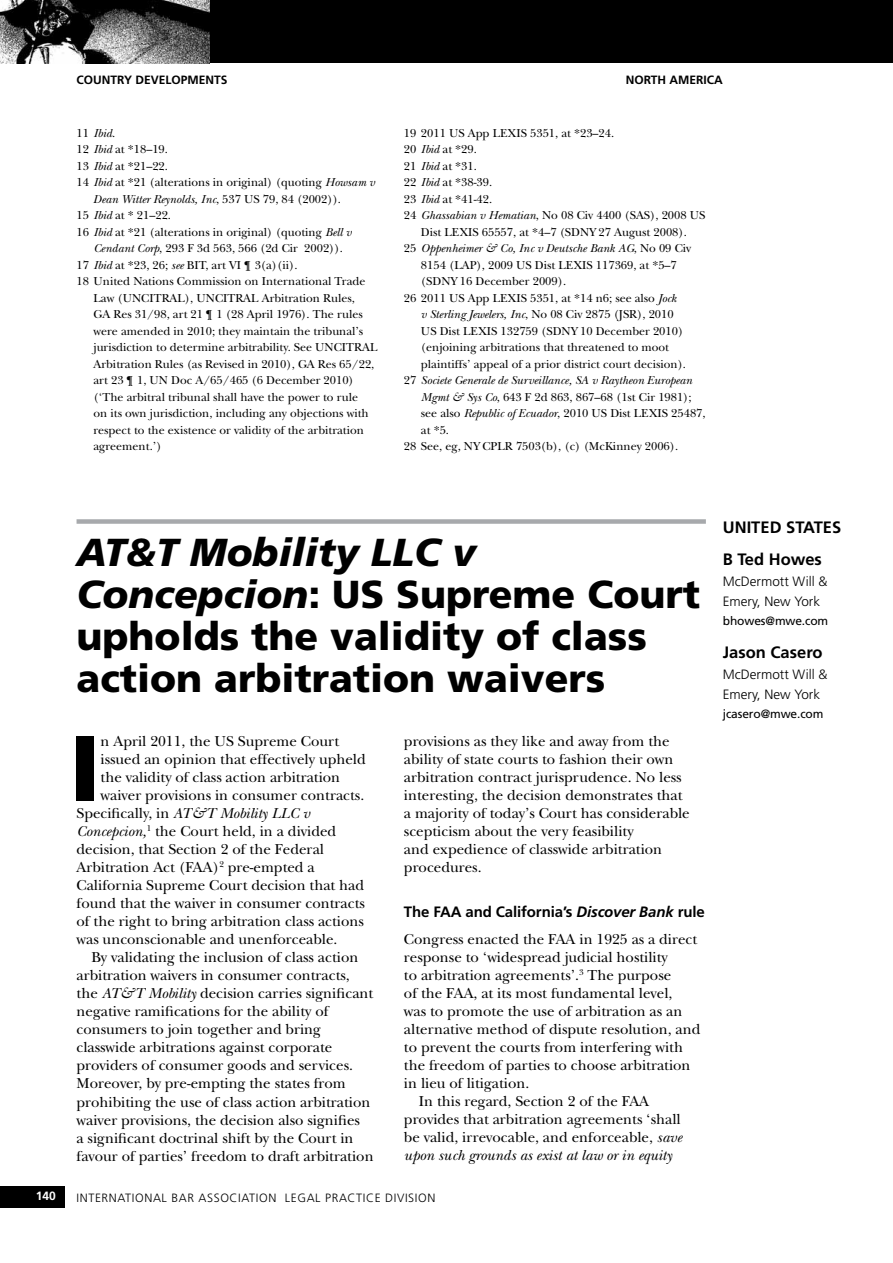
<style>
.page{position:relative;width:893px;height:1263px;background:#fff}
.page>*{position:absolute;margin:0;border:0;box-sizing:border-box;transform-origin:0 0}
.t1{font:900 92.4px "Frutiger";color:#000}
.t2{font:900 39px/42px "Frutiger";color:#000}
.t3{font:700 16.5px/32.2px "Frutiger";color:#000;text-align:right}
.t4{font:15px/18px "New Baskerville";color:#000}
.t5{font:italic 15px "New Baskerville";color:#000}
.t6{font:700 15px "Frutiger";letter-spacing:-.01em;color:#000}
.t7{font:300 13.5px/19.5px "Frutiger";color:#000}
.t8{font:12px "New Baskerville";color:#000}
.t9{font:italic 12px "New Baskerville";color:#000}
.t10{font:300 12px "Frutiger";letter-spacing:.05em;color:#000}
.t11{font:700 12px "Frutiger";color:#000}
.t12{font:12px "Frutiger";letter-spacing:-.01em;color:#000}
.t13{font:700 12px "Frutiger";color:#fff}
.s1{font-style:normal}
.s2{font-style:italic}
</style>
<div class="page">
<div style="left:0;top:1187px;width:64px;height:21px;background:#000"></div>
<div style="left:180px;top:0;width:713px;height:63px;background:#000"></div>
<img style="left:0;top:0;width:209px;height:63px">
<div style="left:77px;top:519px;width:629px;height:5px;background:#a7a9ac"></div>
<p class="t11" style="left:77px;top:73px;width:152px">country developments</p>
<p class="t11" style="left:626px;top:73px;width:97px">North america</p>
<p class="t9" style="left:77px;top:126px;width:40px"><span class="s1">11</span> Ibid<span class="s1">.</span></p>
<p class="t8" style="left:77px;top:142px;width:93px">12 <span class="s2">Ibid</span> at *18–19.</p>
<p class="t8" style="left:77px;top:159px;width:93px">13 <span class="s2">Ibid</span> at *21–22.</p>
<p class="t8" style="left:77px;top:175px;width:300px">14 <span class="s2">Ibid</span> at *21 (alterations in original) (quoting <span class="s2">Howsam v</span></p>
<p class="t9" style="left:94px;top:192px;width:249px">Dean Witter Reynolds, Inc<span class="s1">, 537 US 79, 84 (2002)).</span></p>
<p class="t8" style="left:77px;top:208px;width:96px">15 <span class="s2">Ibid</span> at * 21–22.</p>
<p class="t8" style="left:77px;top:225px;width:277px">16 <span class="s2">Ibid</span> at *21 (alterations in original) (quoting <span class="s2">Bell v</span></p>
<p class="t8" style="left:94px;top:241px;width:251px"><span class="s2">Cendant Corp</span>, 293 F 3d 563, 566 (2d Cir 2002)).</p>
<p class="t8" style="left:77px;top:258px;width:223px">17 <span class="s2">Ibid</span> at *23, 26; <span class="s2">see</span> BIT, art VI ¶ 3(a)(ii).</p>
<p class="t8" style="left:77px;top:274px;width:290px">18 United Nations Commission on International Trade</p>
<p class="t8" style="left:94px;top:291px;width:263px">Law (UNCITRAL), UNCITRAL Arbitration Rules,</p>
<p class="t8" style="left:94px;top:307px;width:271px">GA Res 31/98, art 21 ¶ 1 (28 April 1976). The rules</p>
<p class="t8" style="left:94px;top:324px;width:271px">were amended in 2010; they maintain the tribunal’s</p>
<p class="t8" style="left:94px;top:340px;width:285px">jurisdiction to determine arbitrability. See UNCITRAL</p>
<p class="t8" style="left:94px;top:357px;width:282px">Arbitration Rules (as Revised in 2010), GA Res 65/22,</p>
<p class="t8" style="left:94px;top:373px;width:262px">art 23 ¶ 1, UN Doc A/65/465 (6 December 2010)</p>
<p class="t8" style="left:94px;top:390px;width:266px">(‘The arbitral tribunal shall have the power to rule</p>
<p class="t8" style="left:94px;top:406px;width:277px">on its own jurisdiction, including any objections with</p>
<p class="t8" style="left:94px;top:423px;width:272px">respect to the existence or validity of the arbitration</p>
<p class="t8" style="left:94px;top:439px;width:70px">agreement.’)</p>
<p class="t8" style="left:404px;top:126px;width:212px">19 2011 US App LEXIS 5351, at *23–24.</p>
<p class="t8" style="left:404px;top:142px;width:74px">20 <span class="s2">Ibid</span> at *29.</p>
<p class="t8" style="left:404px;top:159px;width:74px">21 <span class="s2">Ibid</span> at *31.</p>
<p class="t8" style="left:404px;top:175px;width:90px">22 <span class="s2">Ibid</span> at *38-39.</p>
<p class="t8" style="left:404px;top:192px;width:90px">23 <span class="s2">Ibid</span> at *41-42.</p>
<p class="t8" style="left:404px;top:208px;width:303px">24 <span class="s2">Ghassabian v Hematian</span>, No 08 Civ 4400 (SAS), 2008 US</p>
<p class="t8" style="left:421px;top:225px;width:267px">Dist LEXIS 65557, at *4–7 (SDNY 27 August 2008).</p>
<p class="t9" style="left:404px;top:241px;width:289px"><span class="s1">25</span> Oppenheimer &amp; Co, Inc v Deutsche Bank AG<span class="s1">, No 09 Civ</span></p>
<p class="t8" style="left:421px;top:258px;width:257px">8154 (LAP), 2009 US Dist LEXIS 117369, at *5–7</p>
<p class="t8" style="left:421px;top:274px;width:147px">(SDNY 16 December 2009).</p>
<p class="t8" style="left:404px;top:291px;width:274px">26 2011 US App LEXIS 5351, at *14 n6; see also <span class="s2">Jock</span></p>
<p class="t8" style="left:421px;top:307px;width:254px"><span class="s2">v Sterling Jewelers, Inc</span>, No 08 Civ 2875 (JSR), 2010</p>
<p class="t8" style="left:421px;top:324px;width:264px">US Dist LEXIS 132759 (SDNY 10 December 2010)</p>
<p class="t8" style="left:421px;top:340px;width:250px">(enjoining arbitrations that threatened to moot</p>
<p class="t8" style="left:421px;top:357px;width:267px">plaintiffs’ appeal of a prior district court decision).</p>
<p class="t9" style="left:404px;top:373px;width:290px"><span class="s1">27</span> Societe Generale de Surveillance, SA v Raytheon European</p>
<p class="t8" style="left:421px;top:390px;width:272px"><span class="s2">Mgmt &amp; Sys Co</span>, 643 F 2d 863, 867–68 (1st Cir 1981);</p>
<p class="t8" style="left:421px;top:406px;width:286px">see also <span class="s2">Republic of Ecuador</span>, 2010 US Dist LEXIS 25487,</p>
<p class="t8" style="left:421px;top:423px;width:30px">at *5.</p>
<p class="t8" style="left:404px;top:439px;width:276px">28 See, eg, NY CPLR 7503(b), (c) (McKinney 2006).</p>
<h2 class="t2" style="left:77px;top:531px;width:625px"><span class="s2">AT&amp;T Mobility LLC v<br>Concepcion</span>: US Supreme Court upholds the validity of class action arbitration waivers</h2>
<h1 class="t1" style="left:70px;top:712px;width:32px">I</h1>
<p class="t4" style="left:101px;top:732px;width:240px">n April 2011, the US Supreme Court</p>
<p class="t4" style="left:101px;top:750px;width:267px">issued an opinion that effectively upheld</p>
<p class="t4" style="left:101px;top:768px;width:241px">the validity of class action arbitration</p>
<p class="t4" style="left:101px;top:786px;width:265px">waiver provisions in consumer contracts.</p>
<p class="t5" style="left:77px;top:805px;width:235px"><span class="s1">Specifically, in</span> AT&amp;T Mobility LLC v</p>
<p class="t4" style="left:77px;top:822px;width:261px"><span class="s2">Concepcion,</span><sup>1</sup> the Court held, in a divided</p>
<p class="t4" style="left:77px;top:840px;width:249px">decision, that Section 2 of the Federal</p>
<p class="t4" style="left:77px;top:858px;width:240px">Arbitration Act (FAA)<sup>2</sup> pre-empted a</p>
<p class="t4" style="left:77px;top:876px;width:289px">California Supreme Court decision that had</p>
<p class="t4" style="left:77px;top:894px;width:290px">found that the waiver in consumer contracts</p>
<p class="t4" style="left:77px;top:912px;width:289px">of the right to bring arbitration class actions</p>
<p class="t4" style="left:77px;top:930px;width:262px">was unconscionable and unenforceable.</p>
<p class="t4" style="left:91px;top:948px;width:268px">By validating the inclusion of class action</p>
<p class="t4" style="left:77px;top:966px;width:275px">arbitration waivers in consumer contracts,</p>
<p class="t4" style="left:77px;top:984px;width:298px">the <span class="s2">AT&amp;T Mobility</span> decision carries significant</p>
<p class="t4" style="left:77px;top:1002px;width:253px">negative ramifications for the ability of</p>
<p class="t4" style="left:77px;top:1020px;width:246px">consumers to join together and bring</p>
<p class="t4" style="left:77px;top:1038px;width:257px">classwide arbitrations against corporate</p>
<p class="t4" style="left:77px;top:1056px;width:278px">providers of consumer goods and services.</p>
<p class="t4" style="left:77px;top:1074px;width:271px">Moreover, by pre-empting the states from</p>
<p class="t4" style="left:77px;top:1092px;width:295px">prohibiting the use of class action arbitration</p>
<p class="t4" style="left:77px;top:1110px;width:285px">waiver provisions, the decision also signifies</p>
<p class="t4" style="left:77px;top:1128px;width:279px">a significant doctrinal shift by the Court in</p>
<p class="t4" style="left:77px;top:1146px;width:299px">favour of parties’ freedom to draft arbitration</p>
<p class="t4" style="left:404px;top:732px;width:287px">provisions as they like and away from the ability of state courts to fashion their own arbitration contract jurisprudence. No less interesting, the decision demonstrates that a majority of today’s Court has considerable scepticism about the very feasibility<br>and expedience of classwide arbitration procedures.</p>
<p class="t6" style="left:404px;top:903px;width:302px">The FAA and California’s <span class="s2">Discover Bank</span> rule</p>
<p class="t4" style="left:404px;top:930px;width:295px">Congress enacted the FAA in 1925 as a direct</p>
<p class="t4" style="left:404px;top:948px;width:265px">response to ‘widespread judicial hostility</p>
<p class="t4" style="left:404px;top:966px;width:269px">to arbitration agreements’.<sup>3</sup> The purpose</p>
<p class="t4" style="left:404px;top:984px;width:270px">of the FAA, at its most fundamental level,</p>
<p class="t4" style="left:404px;top:1002px;width:280px">was to promote the use of arbitration as an</p>
<p class="t4" style="left:404px;top:1020px;width:298px">alternative method of dispute resolution, and</p>
<p class="t4" style="left:404px;top:1038px;width:281px">to prevent the courts from interfering with</p>
<p class="t4" style="left:404px;top:1056px;width:288px">the freedom of parties to choose arbitration</p>
<p class="t4" style="left:404px;top:1074px;width:127px">in lieu of litigation.</p>
<p class="t4" style="left:419px;top:1092px;width:232px">In this regard, Section 2 of the FAA</p>
<p class="t4" style="left:404px;top:1110px;width:278px">provides that arbitration agreements ‘shall</p>
<p class="t4" style="left:404px;top:1128px;width:279px">be valid, irrevocable, and enforceable, <span class="s2">save</span></p>
<p class="t5" style="left:404px;top:1146px;width:270px">upon such grounds as exist at law or in equity</p>
<p class="t13" style="left:36px;top:1189px;width:22px">140</p>
<p class="t10" style="left:77px;top:1191px;width:360px">INTERNATIONAL BAR ASSOCIATION LEGAL PRACTICE DIVISION</p>
<p class="t3" style="left:723px;top:510px;width:101px">STATES<br>B Ted H owes</p>
<p class="t7" style="left:723px;top:572px;width:106px">MCDERMOTT WILL &amp;<br>EMERY, NEW YORK</p>
<p class="t12" style="left:723px;top:614px;width:107px">bhowes@mwe.com</p>
<p class="t3" style="left:723px;top:636px;width:101px">Jason Casero</p>
<p class="t7" style="left:723px;top:665px;width:106px">MCDERMOTT WILL &amp;<br>EMERY, NEW YORK</p>
<p class="t12" style="left:723px;top:707px;width:102px">jcasero@mwe.com</p>
<p class="t3" style="left:723px;top:510px;width:22px">uNITED</p>
</div>
